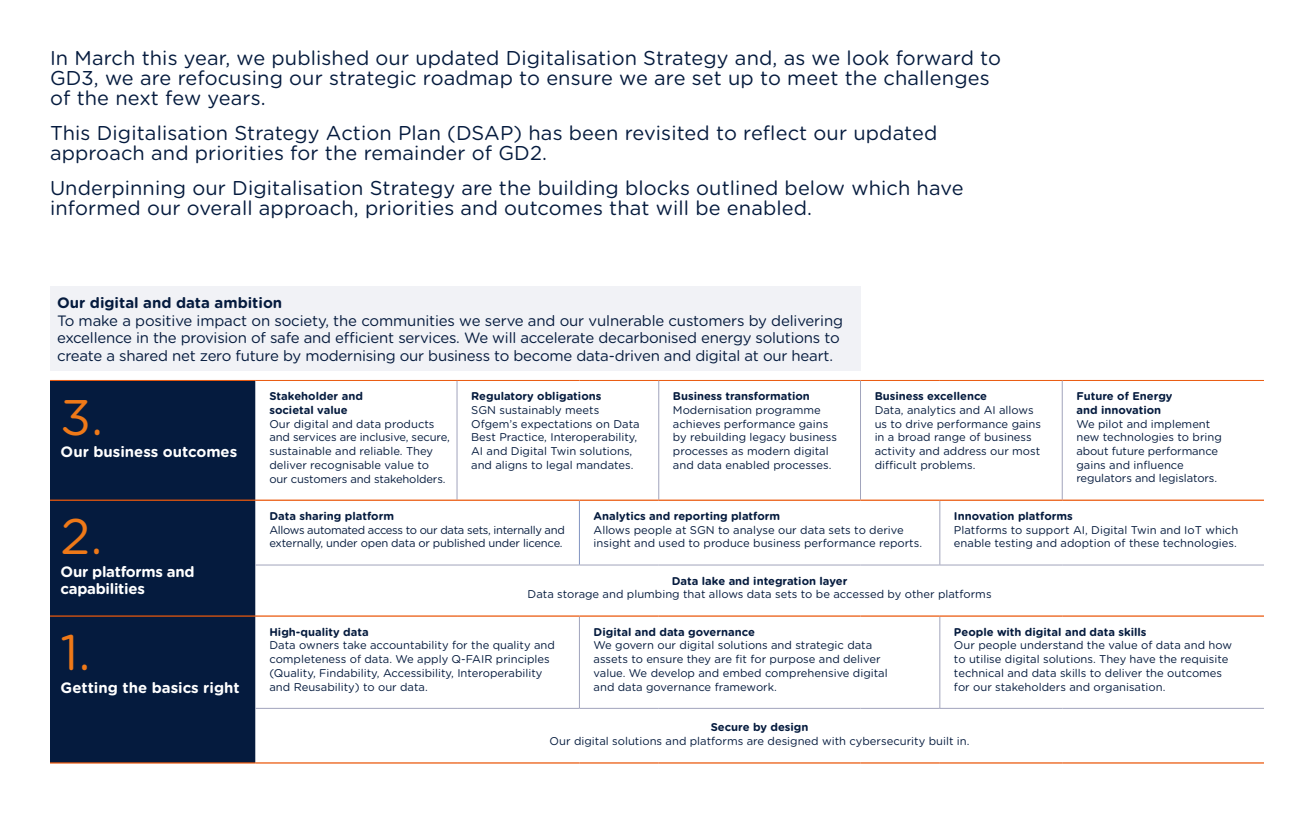
<style>
.page{position:relative;width:1314px;height:813px;background:#fff}
.page>*{position:absolute;margin:0;border:0;box-sizing:border-box;transform-origin:0 0}
.t1{font:49.88px "Gotham Rounded";color:#ef7918}
.t2{font:20px/20px "Gotham Rounded";letter-spacing:.005em;color:#051b3e}
.t3{font:15px/17.5px "Gotham Rounded";letter-spacing:-.015em;color:#051b3e}
.t4{font:700 15px "Gotham Rounded";color:#fff}
.t5{font:700 15px/17.5px "Gotham Rounded";letter-spacing:-.02em;color:#fff}
.t6{font:700 15px "Gotham Rounded";color:#051b3e}
.t7{font:11.25px/13.8px "Gotham Rounded";color:#051b3e}
.t8{font:700 11.25px/13.8px "Gotham Rounded";color:#051b3e}
.t9{font:11.25px/13.8px "Gotham Rounded";letter-spacing:-.03em;color:#051b3e}
</style>
<div class="page">
<div style="left:50px;top:381px;width:205px;height:381px;background:#051b3e"></div>
<hr style="left:50px;top:380px;width:205px;height:1px;background:#ea580c">
<hr style="left:255px;top:380px;width:202px;height:1px;background:#ea580c">
<hr style="left:457px;top:380px;width:122px;height:1px;background:#ea580c">
<hr style="left:579px;top:380px;width:80px;height:1px;background:#ea580c">
<hr style="left:659px;top:380px;width:201px;height:1px;background:#ea580c">
<hr style="left:860px;top:380px;width:80px;height:1px;background:#ea580c">
<hr style="left:940px;top:380px;width:122px;height:1px;background:#ea580c">
<hr style="left:1062px;top:380px;width:202px;height:1px;background:#ea580c">
<hr style="left:579px;top:501px;width:1px;height:63px;background:#8294c1">
<hr style="left:457px;top:381px;width:1px;height:118px;background:#a1a4bc">
<hr style="left:658px;top:381px;width:1px;height:118px;background:#a1a4bc">
<hr style="left:860px;top:381px;width:1px;height:118px;background:#a1a4bc">
<hr style="left:1062px;top:381px;width:1px;height:118px;background:#a1a4bc">
<hr style="left:939px;top:501px;width:1px;height:63px;background:#a1a4bc">
<hr style="left:255px;top:564px;width:202px;height:1px;background:#a1a4bc">
<hr style="left:457px;top:564px;width:122px;height:1px;background:#a1a4bc">
<hr style="left:579px;top:564px;width:80px;height:1px;background:#a1a4bc">
<hr style="left:659px;top:564px;width:201px;height:1px;background:#a1a4bc">
<hr style="left:860px;top:564px;width:80px;height:1px;background:#a1a4bc">
<hr style="left:940px;top:564px;width:122px;height:1px;background:#a1a4bc">
<hr style="left:1062px;top:564px;width:202px;height:1px;background:#a1a4bc">
<hr style="left:579px;top:616px;width:1px;height:92px;background:#a1a4bc">
<hr style="left:939px;top:616px;width:1px;height:92px;background:#a1a4bc">
<hr style="left:255px;top:708px;width:202px;height:1px;background:#a1a4bc">
<hr style="left:457px;top:708px;width:122px;height:1px;background:#a1a4bc">
<hr style="left:579px;top:708px;width:80px;height:1px;background:#a1a4bc">
<hr style="left:659px;top:708px;width:201px;height:1px;background:#a1a4bc">
<hr style="left:860px;top:708px;width:80px;height:1px;background:#a1a4bc">
<hr style="left:940px;top:708px;width:122px;height:1px;background:#a1a4bc">
<hr style="left:1062px;top:708px;width:202px;height:1px;background:#a1a4bc">
<hr style="left:50px;top:499px;width:205px;height:2px;background:#ea580c">
<hr style="left:255px;top:499px;width:202px;height:2px;background:#ea580c">
<hr style="left:457px;top:499px;width:122px;height:2px;background:#ea580c">
<hr style="left:579px;top:499px;width:80px;height:2px;background:#ea580c">
<hr style="left:659px;top:499px;width:201px;height:2px;background:#ea580c">
<hr style="left:860px;top:499px;width:80px;height:2px;background:#ea580c">
<hr style="left:940px;top:499px;width:122px;height:2px;background:#ea580c">
<hr style="left:1062px;top:499px;width:202px;height:2px;background:#ea580c">
<hr style="left:255px;top:615px;width:202px;height:1px;background:#ea580c">
<hr style="left:457px;top:615px;width:122px;height:1px;background:#ea580c">
<hr style="left:579px;top:615px;width:80px;height:1px;background:#ea580c">
<hr style="left:659px;top:615px;width:201px;height:1px;background:#ea580c">
<hr style="left:860px;top:615px;width:80px;height:1px;background:#ea580c">
<hr style="left:940px;top:615px;width:122px;height:1px;background:#ea580c">
<hr style="left:1062px;top:615px;width:202px;height:1px;background:#ea580c">
<hr style="left:50px;top:615px;width:205px;height:1px;background:#ea580c">
<hr style="left:50px;top:762px;width:205px;height:1px;background:#ea580c">
<hr style="left:255px;top:762px;width:202px;height:1px;background:#ea580c">
<hr style="left:457px;top:762px;width:122px;height:1px;background:#ea580c">
<hr style="left:579px;top:762px;width:80px;height:1px;background:#ea580c">
<hr style="left:659px;top:762px;width:201px;height:1px;background:#ea580c">
<hr style="left:860px;top:762px;width:80px;height:1px;background:#ea580c">
<hr style="left:940px;top:762px;width:122px;height:1px;background:#ea580c">
<hr style="left:1062px;top:762px;width:202px;height:1px;background:#ea580c">
<div style="left:50px;top:285px;width:810px;height:85px;background:#f1f2f6"></div>
<h2 class="t2" style="left:50px;top:49px;width:952px">In March this year, we published our updated Digitalisation Strategy and, as we look forward to<br>GD3, we are refocusing our strategic roadmap to ensure we are set up to meet the challenges of the next few years.</h2>
<h2 class="t2" style="left:50px;top:124px;width:889px">This Digitalisation Strategy Action Plan (DSAP) has been revisited to reflect our updated approach and priorities for the remainder of GD2.</h2>
<h2 class="t2" style="left:50px;top:179px;width:915px">Underpinning our Digitalisation Strategy are the building blocks outlined below which have informed our overall approach, priorities and outcomes that will be enabled.</h2>
<h3 class="t6" style="left:57px;top:296px;width:227px">Our digital and data ambition</h3>
<p class="t3" style="left:57px;top:312px;width:787px">To make a positive impact on society, the communities we serve and our vulnerable customers by delivering excellence in the provision of safe and efficient services. We will accelerate decarbonised energy solutions to create a shared net zero future by modernising our business to become data-driven and digital at our heart.</p>
<h1 class="t1" style="left:61px;top:394px;width:44px">3.</h1>
<h3 class="t4" style="left:61px;top:445px;width:178px">Our business outcomes</h3>
<p class="t8" style="left:269px;top:390px;width:95px">Stakeholder and societal value</p>
<p class="t7" style="left:269px;top:417px;width:182px">Our digital and data products and services are inclusive, secure, sustainable and reliable. They deliver recognisable value to our customers and stakeholders.</p>
<p class="t8" style="left:471px;top:390px;width:132px">Regulatory obligations</p>
<p class="t7" style="left:471px;top:403px;width:170px">SGN sustainably meets<br>Ofgem’s expectations on Data<br>Best Practice, Interoperability,<br>AI and Digital Twin solutions, and aligns to legal mandates.</p>
<p class="t8" style="left:673px;top:390px;width:139px">Business transformation</p>
<p class="t7" style="left:673px;top:403px;width:166px">Modernisation programme achieves performance gains by rebuilding legacy business processes as modern digital and data enabled processes.</p>
<p class="t8" style="left:875px;top:390px;width:114px">Business excellence</p>
<p class="t7" style="left:875px;top:403px;width:168px">Data, analytics and AI allows us to drive performance gains in a broad range of business activity and address our most difficult problems.</p>
<p class="t8" style="left:1076px;top:390px;width:98px">Future of Energy and innovation</p>
<p class="t7" style="left:1076px;top:417px;width:147px">We pilot and implement new technologies to bring about future performance gains and influence regulators and legislators.</p>
<h1 class="t1" style="left:61px;top:514px;width:44px">2.</h1>
<h3 class="t5" style="left:61px;top:563px;width:136px">Our platforms and capabilities</h3>
<h1 class="t1" style="left:61px;top:630px;width:32px">1.</h1>
<h3 class="t4" style="left:61px;top:680px;width:181px">Getting the basics right</h3>
<p class="t8" style="left:269px;top:509px;width:126px">Data sharing platform</p>
<p class="t9" style="left:269px;top:523px;width:297px">Allows automated access to our data sets, internally and externally, under open data or published under licence.</p>
<p class="t8" style="left:593px;top:509px;width:188px">Analytics and reporting platform</p>
<p class="t7" style="left:593px;top:523px;width:330px">Allows people at SGN to analyse our data sets to derive insight and used to produce business performance reports.</p>
<p class="t8" style="left:954px;top:509px;width:120px">Innovation platforms</p>
<p class="t7" style="left:954px;top:523px;width:286px">Platforms to support AI, Digital Twin and IoT which enable testing and adoption of these technologies.</p>
<p class="t8" style="left:672px;top:574px;width:177px">Data lake and integration layer</p>
<p class="t7" style="left:528px;top:588px;width:465px">Data storage and plumbing that allows data sets to be accessed by other platforms</p>
<p class="t8" style="left:269px;top:625px;width:101px">High-quality data</p>
<p class="t7" style="left:269px;top:639px;width:287px">Data owners take accountability for the quality and completeness of data. We apply Q-FAIR principles (Quality, Findability, Accessibility, Interoperability and Reusability) to our data.</p>
<p class="t8" style="left:593px;top:625px;width:163px">Digital and data governance</p>
<p class="t7" style="left:593px;top:639px;width:296px">We govern our digital solutions and strategic data assets to ensure they are fit for purpose and deliver value. We develop and embed comprehensive digital and data governance framework.</p>
<p class="t8" style="left:954px;top:625px;width:194px">People with digital and data skills</p>
<p class="t7" style="left:954px;top:639px;width:280px">Our people understand the value of data and how to utilise digital solutions. They have the requisite technical and data skills to deliver the outcomes for our stakeholders and organisation.</p>
<p class="t8" style="left:711px;top:721px;width:99px">Secure by design</p>
<p class="t7" style="left:550px;top:735px;width:421px">Our digital solutions and platforms are designed with cybersecurity built in.</p>
</div>
